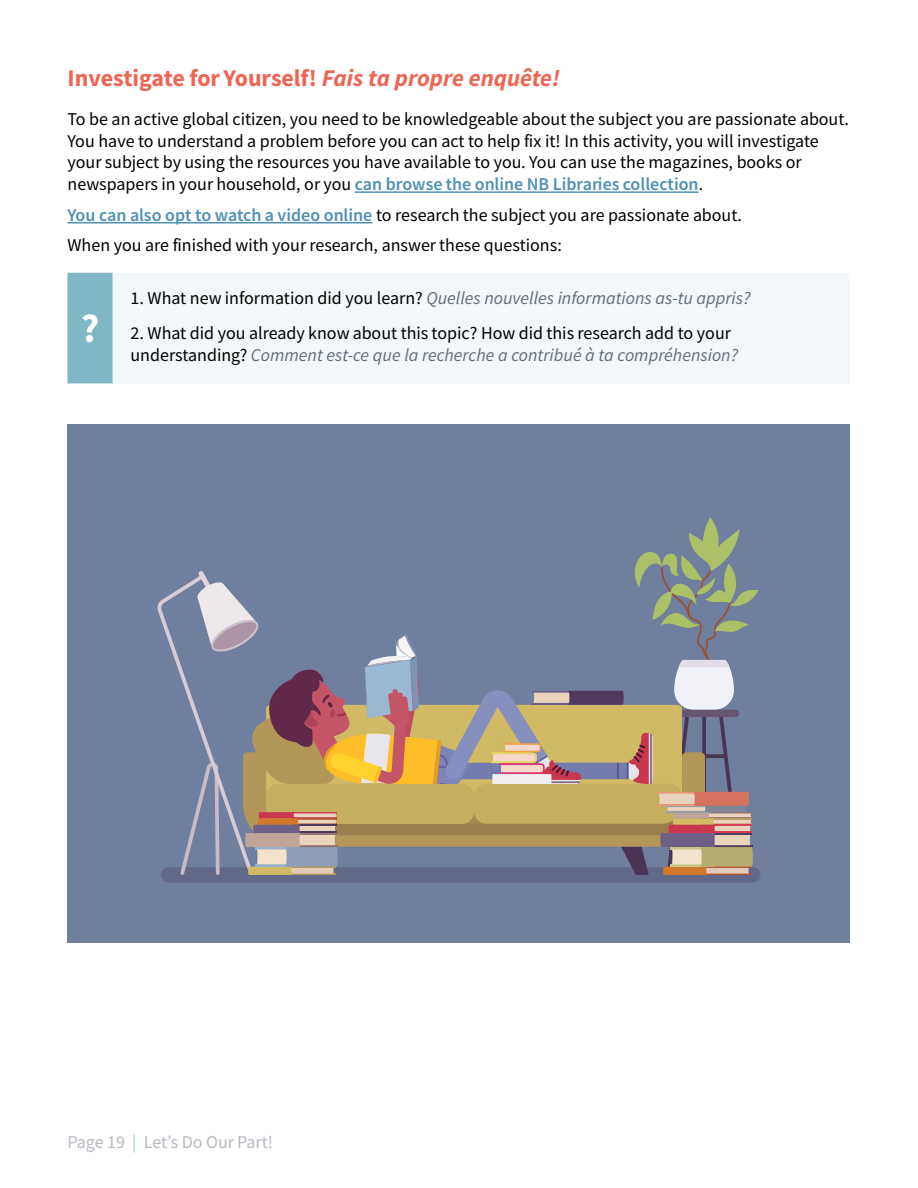
<style>
.page{position:relative;width:918px;height:1188px;background:#fff}
.page>*{position:absolute;margin:0;border:0;box-sizing:border-box;transform-origin:0 0}
.t1{font:24px "Source Sans Variable";letter-spacing:.045em;color:#ed6654}
.t2{font:18px/21.6px "Source Sans Variable";letter-spacing:.02em;color:#000}
.t3{font:italic 18px "Source Sans Variable";letter-spacing:.02em;color:#636b78}
.t4{font:18px "Source Sans Variable";letter-spacing:.015em;color:#b6b9c0}
.s1{font-style:italic}
.s2{color:#4f90b5}
.s3{font-style:normal;color:#000}
.s4{font-style:italic;color:#636b78}
.s5{color:#9ac5d1}
</style>
<div class="page">
<hr style="left:355px;top:191px;width:344px;height:2px;background:#4f90b5">
<hr style="left:68px;top:222px;width:304px;height:2px;background:#4f90b5">
<div style="left:68px;top:273px;width:782px;height:110px;background:#f2f8f9"></div>
<div style="left:68px;top:273px;width:44px;height:110px;background:#80b7c6"></div>
<svg style="left:82px;top:314px;width:16px;height:28px"></svg>
<div style="left:68px;top:424px;width:782px;height:519px;background:#717f9e"></div>
<div style="left:161px;top:867px;width:599px;height:16px;background:#626988;border-radius:8px"></div>
<svg style="left:157px;top:517px;width:602px;height:358px"></svg>
<h1 class="t1" style="left:68px;top:63px;width:492px">Investigate for Yourself! <span class="s1">Fais ta propre enquête!</span></h1>
<p class="t2" style="left:68px;top:108px;width:782px">To be an active global citizen, you need to be knowledgeable about the subject you are passionate about.<br>You have to understand a problem before you can act to help fix it! In this activity, you will investigate your subject by using the resources you have available to you. You can use the magazines, books or newspapers in your household, or you <span class="s2">can browse the online NB Libraries collection</span>.</p>
<p class="t2" style="left:68px;top:199px;width:675px;line-height:30.6px"><span class="s2">You can also opt to watch a video online</span> to research the subject you are passionate about.<br>When you are finished with your research, answer these questions:</p>
<p class="t3" style="left:130px;top:287px;width:621px"><span class="s3">1. What new information did you learn?</span> Quelles nouvelles informations as-tu appris?</p>
<p class="t2" style="left:130px;top:323px;width:609px">2. What did you already know about this topic? How did this research add to your understanding? <span class="s4">Comment est-ce que la recherche a contribué à ta compréhension?</span></p>
<p class="t4" style="left:68px;top:1131px;width:206px">Page 19 <span class="s5">|</span> Let’s Do Our Part!</p>
</div>
